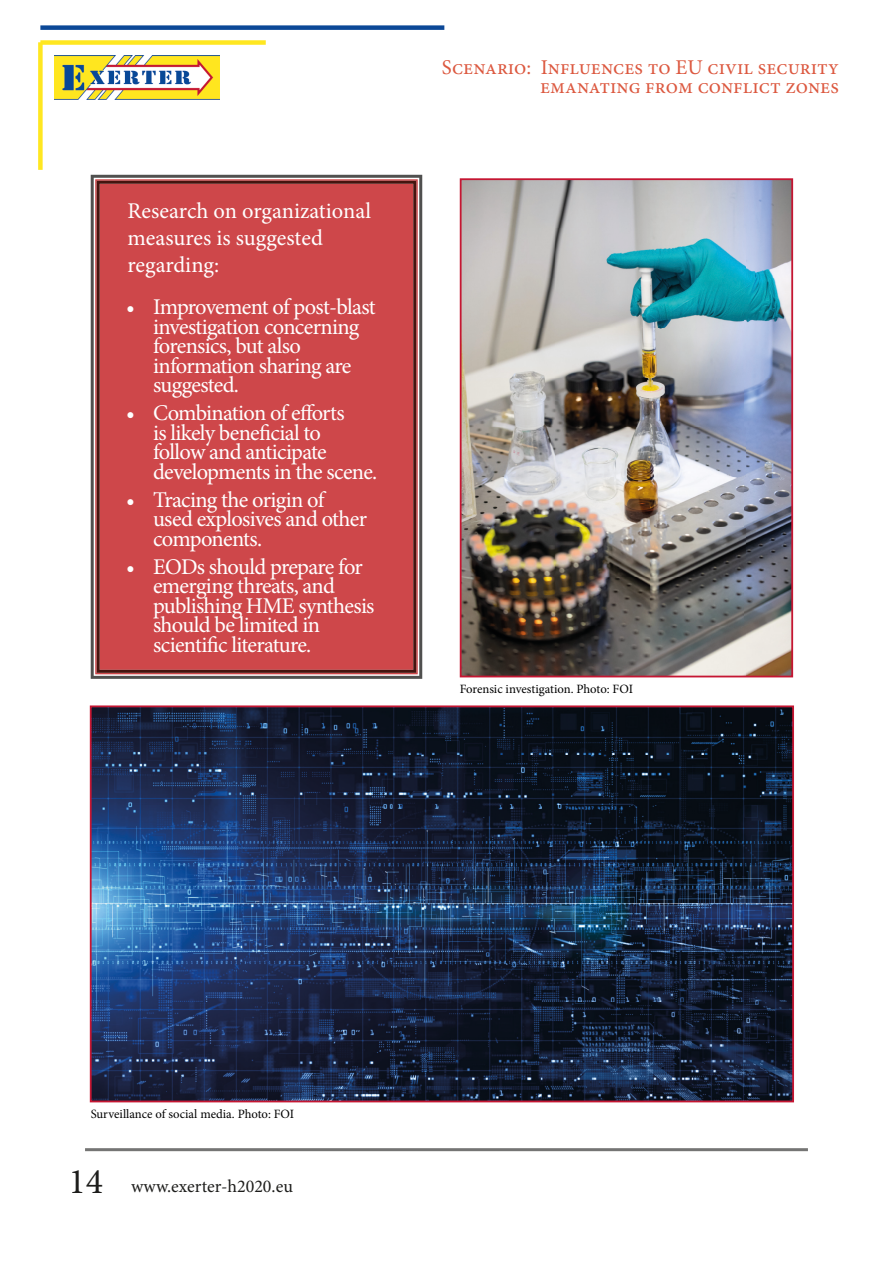
<style>
.page{position:relative;width:893px;height:1263px;background:#fff}
.page>*{position:absolute;margin:0;border:0;box-sizing:border-box;transform-origin:0 0}
.t1{font:22.5px/19.5px "Minion Pro";letter-spacing:-.035em;color:#fff}
.t2{font:21px/19.5px "Minion Pro";color:#dc583f;text-align:right}
.t3{font:18px "Minion Pro";color:#1d1d1b}
.t4{font:12.75px "Minion Pro";letter-spacing:-.005em;color:#000}
.s1{font-size:36px}
</style>
<div class="page">
<hr style="left:85px;top:1148px;width:723px;height:3px;background:#757574">
<img style="left:54px;top:56px;width:166px;height:43px">
<div style="left:40px;top:25px;width:404px;height:5px;background:#0c4897"></div>
<div style="left:40px;top:40px;width:226px;height:5px;background:#ffe721"></div>
<div style="left:38px;top:42px;width:5px;height:128px;background:#ffe721"></div>
<svg style="left:91px;top:175px;width:331px;height:504px;background:#9b7c7c"></svg>
<div style="left:97px;top:181px;width:319px;height:492px;background:#ce474a"></div>
<img style="left:463px;top:181px;width:327px;height:493px">
<div style="left:460px;top:178px;width:333px;height:499px;border:2px solid #c51632"></div>
<img style="left:93px;top:708px;width:698px;height:391px">
<div style="left:90px;top:705px;width:704px;height:397px;border:2px solid #c51632"></div>
<p class="t1" style="left:128px;top:198px;width:245px;line-height:27px">Research on organizational measures is suggested regarding:</p>
<p class="t1" style="left:153px;top:297px;width:224px;text-indent:-27px">• Improvement of post-blast investigation concerning forensics, but also information sharing are suggested.</p>
<p class="t1" style="left:153px;top:403px;width:226px;text-indent:-27px">• Combination of e orts<br>is likely bene cial to follow and anticipate developments in the scene.</p>
<p class="t1" style="left:153px;top:490px;width:215px;text-indent:-27px">• Tracing the origin of used explosives and other components.</p>
<p class="t1" style="left:153px;top:557px;width:223px;text-indent:-27px">• EODs should prepare for emerging threats, and publishing HME synthesis should be limited in scienti c literature.</p>
<p class="t2" style="left:442px;top:57px;width:399px">Scenario: Influences to EU civil security emanating from conflict zones</p>
<p class="t4" style="left:460px;top:681px;width:175px">Forensic investigation. Photo: FOI</p>
<p class="t4" style="left:91px;top:1105px;width:205px">Surveillance of social media. Photo: FOI</p>
<p class="t3" style="left:69px;top:1174px;width:226px"><span class="s1">14</span> www.exerter-h2020.eu</p>
</div>
